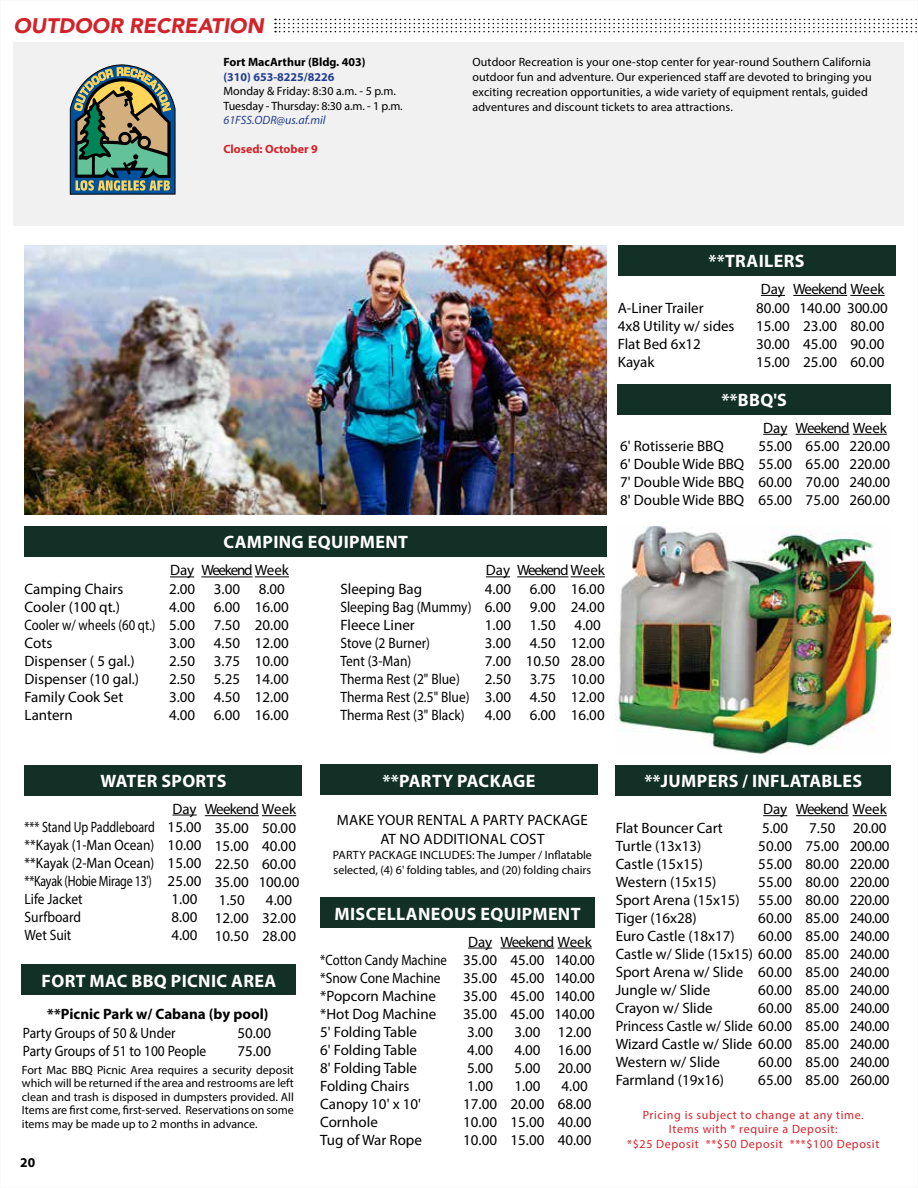
<style>
.page{position:relative;width:918px;height:1188px;background:#fff}
.page>*{position:absolute;margin:0;border:0;box-sizing:border-box;transform-origin:0 0}
.t1{font:italic 900 21px "Avenir";color:#d2232a}
.t2{font:700 18px "Myriad Pro";letter-spacing:.02em;color:#fff}
.t3{font:15px/18px "Myriad Pro";color:#000}
.t4{font:15px/18px "Myriad Pro";color:#000;scale:.85 1}
.t5{font:15px/18px "Myriad Pro";color:#000;scale:.8 1}
.t6{font:15px/18px "Myriad Pro";letter-spacing:-.025em;color:#000}
.t7{font:15px/18px "Myriad Pro";color:#000;scale:.9 1}
.t8{font:15px/19.5px "Myriad Pro";letter-spacing:.02em;color:#000;text-align:center}
.t9{font:700 15px "Myriad Pro";color:#000}
.t10{font:15px "Myriad Pro";letter-spacing:-.08em;color:#000}
.t11{font:700 13.5px "Myriad Pro";color:#000}
.t12{font:12px/15px "Myriad Pro";letter-spacing:.01em;color:#000}
.t13{font:12px/14.4px "Myriad Pro";letter-spacing:.05em;color:#d2232a;text-align:center}
.t14{font:12px/14.4px "Myriad Pro";letter-spacing:-.01em;color:#000}
.t15{font:700 12px "Myriad Pro";color:#000}
.t16{font:italic 12px "Myriad Pro";color:#25408f}
.t17{font:700 12px "Myriad Pro";color:#25408f}
.t18{font:700 12px "Myriad Pro";color:#d2232a}
</style>
<div class="page">
<svg style="left:173px;top:815px;width:24px;height:1px"></svg>
<hr style="left:205px;top:815px;width:54px;height:1px;background:#000">
<hr style="left:262px;top:815px;width:34px;height:1px;background:#000">
<div style="left:25px;top:765px;width:277px;height:31px;background:#123026"></div>
<svg style="left:170px;top:577px;width:24px;height:1px"></svg>
<svg style="left:486px;top:576px;width:24px;height:1px"></svg>
<hr style="left:201px;top:577px;width:52px;height:1px;background:#000">
<hr style="left:517px;top:576px;width:52px;height:1px;background:#000">
<hr style="left:255px;top:576px;width:34px;height:1px;background:#000">
<hr style="left:571px;top:576px;width:34px;height:1px;background:#000">
<div style="left:25px;top:527px;width:582px;height:30px;background:#123026"></div>
<svg style="left:763px;top:815px;width:24px;height:1px"></svg>
<hr style="left:796px;top:815px;width:53px;height:1px;background:#000">
<div style="left:616px;top:765px;width:275px;height:31px;background:#123026"></div>
<div style="left:320px;top:765px;width:278px;height:30px;background:#123026"></div>
<div style="left:22px;top:965px;width:274px;height:30px;background:#123026"></div>
<svg style="left:468px;top:948px;width:24px;height:1px"></svg>
<hr style="left:500px;top:948px;width:54px;height:1px;background:#000">
<hr style="left:558px;top:948px;width:34px;height:1px;background:#000">
<div style="left:320px;top:898px;width:275px;height:30px;background:#123026"></div>
<svg style="left:763px;top:434px;width:24px;height:1px"></svg>
<hr style="left:796px;top:434px;width:54px;height:1px;background:#000">
<hr style="left:853px;top:434px;width:34px;height:1px;background:#000">
<div style="left:618px;top:384px;width:273px;height:30px;background:#123026"></div>
<svg style="left:761px;top:295px;width:24px;height:1px"></svg>
<hr style="left:793px;top:295px;width:54px;height:1px;background:#000">
<hr style="left:850px;top:295px;width:35px;height:1px;background:#000">
<div style="left:618px;top:245px;width:277px;height:30px;background:#123026"></div>
<hr style="left:853px;top:815px;width:34px;height:1px;background:#000">
<img style="left:616px;top:527px;width:275px;height:227px">
<img style="left:25px;top:245px;width:582px;height:270px">
<svg style="left:275px;top:19px;width:643px;height:13px"></svg>
<div style="left:14px;top:43px;width:890px;height:183px;background:#f1f1f2"></div>
<svg style="left:70px;top:65px;width:105px;height:130px;background:#6d826e"></svg>
<h1 class="t1" style="left:14px;top:8px;width:252px">OUTDOOR RECREATION</h1>
<p class="t15" style="left:224px;top:55px;width:144px">Fort MacArthur (Bldg. 403)</p>
<p class="t17" style="left:224px;top:69px;width:113px">(310) 653-8225/8226</p>
<p class="t14" style="left:224px;top:84px;width:181px">Monday &amp; Friday: 8:30 a.m. - 5 p.m.<br>Tuesday - Thursday: 8:30 a.m. - 1 p.m.</p>
<p class="t16" style="left:224px;top:113px;width:104px">61FSS.ODR@us.af.mil</p>
<p class="t18" style="left:224px;top:141px;width:96px">Closed: October 9</p>
<p class="t2" style="left:224px;top:531px;width:186px">CAMPING EQUIPMENT</p>
<p class="t12" style="left:472px;top:55px;width:401px">Outdoor Recreation is your one-stop center for year-round Southern California outdoor fun and adventure. Our experienced staff are devoted to bringing you exciting recreation opportunities, a wide variety of equipment rentals, guided adventures and discount tickets to area attractions.</p>
<p class="t2" style="left:709px;top:249px;width:97px">**TRAILERS</p>
<p class="t3" style="left:618px;top:298px;width:118px">A-Liner Trailer<br>4x8 Utility w/ sides<br>Flat Bed 6x12<br>Kayak</p>
<p class="t3" style="left:756px;top:280px;width:35px;text-align:center">Day<br>80.00<br>15.00<br>30.00<br>15.00</p>
<p class="t3" style="left:799px;top:280px;width:90px;text-indent:-6px">Weekend Week<br>140.00 300.00<br>23.00<br>45.00<br>25.00</p>
<p class="t3" style="left:851px;top:316px;width:35px;text-align:justify">80.00<br>90.00<br>60.00</p>
<p class="t2" style="left:721px;top:388px;width:67px">**BBQ'S</p>
<p class="t3" style="left:620px;top:437px;width:126px">6' Rotisserie BBQ<br>6' Double Wide BBQ<br>7' Double Wide BBQ<br>8' Double Wide BBQ</p>
<p class="t3" style="left:758px;top:418px;width:35px;text-align:center">Day<br>55.00<br>55.00<br>60.00<br>65.00</p>
<p class="t3" style="left:806px;top:418px;width:83px;text-indent:-10px">Weekend Week<br>65.00<br>65.00<br>70.00<br>75.00</p>
<p class="t3" style="left:850px;top:437px;width:42px;text-align:justify">220.00<br>220.00<br>240.00<br>260.00</p>
<p class="t10" style="left:201px;top:561px;width:89px">Weekend Week</p>
<p class="t10" style="left:517px;top:561px;width:89px">Weekend Week</p>
<p class="t3" style="left:214px;top:580px;width:28px;text-align:justify">3.00<br>6.00<br>7.50<br>4.50<br>3.75<br>5.25<br>4.50<br>6.00</p>
<p class="t3" style="left:526px;top:580px;width:35px">6.00<br>9.00<br>1.50<br>4.50<br>10.50<br>3.75<br>4.50<br>6.00</p>
<p class="t3" style="left:170px;top:561px;width:26px">Day</p>
<p class="t3" style="left:486px;top:561px;width:26px">Day</p>
<p class="t3" style="left:169px;top:580px;width:28px;text-align:justify">2.00<br>4.00<br>5.00<br>3.00<br>2.50<br>2.50<br>3.00<br>4.00</p>
<p class="t3" style="left:485px;top:580px;width:28px;text-align:justify">4.00<br>6.00<br>1.00<br>3.00<br>7.00<br>2.50<br>3.00<br>4.00</p>
<p class="t3" style="left:25px;top:580px;width:133px">Camping Chairs<br>Cooler (100 qt.)<br>Cooler w/ wheels (60 qt.)<br>Cots<br>Dispenser ( 5 gal.)<br>Dispenser (10 gal.)<br>Family Cook Set<br>Lantern</p>
<p class="t3" style="left:340px;top:580px;width:133px">Sleeping Bag<br>Sleeping Bag (Mummy)<br>Fleece Liner<br>Stove (2 Burner)<br>Tent (3-Man)<br>Therma Rest (2" Blue)<br>Therma Rest (2.5" Blue)<br>Therma Rest (3" Black)</p>
<p class="t3" style="left:255px;top:580px;width:35px">8.00<br>16.00<br>20.00<br>12.00<br>10.00<br>14.00<br>12.00<br>16.00</p>
<p class="t3" style="left:571px;top:580px;width:35px">16.00<br>24.00<br>4.00<br>12.00<br>28.00<br>10.00<br>12.00<br>16.00</p>
<p class="t2" style="left:101px;top:769px;width:127px">WATER SPORTS</p>
<p class="t5" style="left:25px;top:818px;width:164px">*** Stand Up Paddleboard **Kayak (1-Man Ocean) **Kayak (2-Man Ocean) **Kayak (Hobie Mirage 13')<br>Life Jacket<br>Surfboard<br>Wet Suit</p>
<p class="t3" style="left:168px;top:799px;width:35px;text-align:center">Day<br>15.00<br>10.00<br>15.00<br>25.00<br>1.00<br>8.00<br>4.00</p>
<p class="t3" style="left:215px;top:800px;width:83px;text-indent:-10px">Weekend Week<br>35.00<br>15.00<br>22.50<br>35.00<br>1.50<br>12.00<br>10.50</p>
<p class="t3" style="left:259px;top:818px;width:42px;text-align:center">50.00<br>40.00<br>60.00<br>100.00<br>4.00<br>32.00<br>28.00</p>
<p class="t2" style="left:42px;top:969px;width:236px">FORT MAC BBQ PICNIC AREA</p>
<p class="t9" style="left:47px;top:1004px;width:223px">**Picnic Park w/ Cabana (by pool)</p>
<p class="t3" style="left:237px;top:1024px;width:35px">50.00<br>75.00</p>
<p class="t7" style="left:23px;top:1024px;width:205px">Party Groups of 50 &amp; Under<br>Party Groups of 51 to 100 People</p>
<p class="t12" style="left:22px;top:1063px;width:274px;line-height:13.5px;text-align:justify">Fort Mac BBQ Picnic Area requires a security deposit which will be returned if the area and restrooms are left clean and trash is disposed in dumpsters provided. All Items are first come, first-served. Reservations on some items may be made up to 2 months in advance.</p>
<p class="t11" style="left:20px;top:1154px;width:16px">20</p>
<p class="t2" style="left:383px;top:769px;width:154px">**PARTY PACKAGE</p>
<p class="t8" style="left:337px;top:810px;width:253px">MAKE YOUR RENTAL A PARTY PACKAGE<br>AT NO ADDITIONAL COST</p>
<p class="t12" style="left:333px;top:848px;width:261px">PARTY PACKAGE INCLUDES: The Jumper / Inflatable selected, (4) 6' folding tables, and (20) folding chairs</p>
<p class="t2" style="left:335px;top:902px;width:248px">MISCELLANEOUS EQUIPMENT</p>
<p class="t4" style="left:320px;top:951px;width:151px">*Cotton Candy Machine *Snow Cone Machine *Popcorn Machine *Hot Dog Machine<br>5' Folding Table<br>6' Folding Table<br>8' Folding Table<br>Folding Chairs<br>Canopy 10' x 10'<br>Cornhole<br>Tug of War Rope</p>
<p class="t3" style="left:463px;top:932px;width:35px;text-align:center">Day<br>35.00<br>35.00<br>35.00<br>35.00<br>3.00<br>4.00<br>5.00<br>1.00<br>17.00<br>10.00<br>10.00</p>
<p class="t3" style="left:511px;top:932px;width:83px;text-indent:-10px">Weekend Week<br>45.00<br>45.00<br>45.00<br>45.00<br>3.00<br>4.00<br>5.00<br>1.00<br>20.00<br>15.00<br>15.00</p>
<p class="t3" style="left:554px;top:951px;width:42px;text-align:center">140.00<br>140.00<br>140.00<br>140.00<br>12.00<br>16.00<br>20.00<br>4.00<br>68.00<br>40.00<br>40.00</p>
<p class="t2" style="left:644px;top:769px;width:219px">**JUMPERS / INFLATABLES</p>
<p class="t3" style="left:805px;top:800px;width:83px;text-indent:-9px">Weekend Week<br>7.50<br>75.00<br>80.00<br>80.00<br>80.00<br>85.00<br>85.00<br>85.00<br>85.00<br>85.00<br>85.00<br>85.00<br>85.00<br>85.00<br>85.00</p>
<p class="t3" style="left:758px;top:800px;width:35px;text-align:center">Day<br>5.00<br>50.00<br>55.00<br>55.00<br>55.00<br>60.00<br>60.00</p>
<p class="t3" style="left:758px;top:962px;width:35px;text-align:justify">60.00<br>60.00<br>60.00</p>
<p class="t3" style="left:616px;top:818px;width:178px">Flat Bouncer Cart<br>Turtle (13x13)<br>Castle (15x15)<br>Western (15x15)<br>Sport Arena (15x15)<br>Tiger (16x28)<br>Euro Castle (18x17)<br>Castle w/ Slide (15x15) 60.00<br>Sport Arena w/ Slide<br>Jungle w/ Slide<br>Crayon w/ Slide<br>Princess Castle w/ Slide 60.00<br>Wizard Castle w/ Slide 60.00<br>Western w/ Slide<br>Farmland (19x16)</p>
<p class="t6" style="left:850px;top:818px;width:41px">20.00<br>200.00<br>220.00<br>220.00<br>220.00<br>240.00<br>240.00<br>240.00<br>240.00<br>240.00<br>240.00<br>240.00<br>240.00<br>240.00<br>260.00</p>
<p class="t3" style="left:758px;top:1052px;width:35px">60.00<br>65.00</p>
<p class="t13" style="left:627px;top:1108px;width:254px">Pricing is subject to change at any time.<br>Items with * require a Deposit:<br>*$25 Deposit **$50 Deposit ***$100 Deposit</p>
</div>
